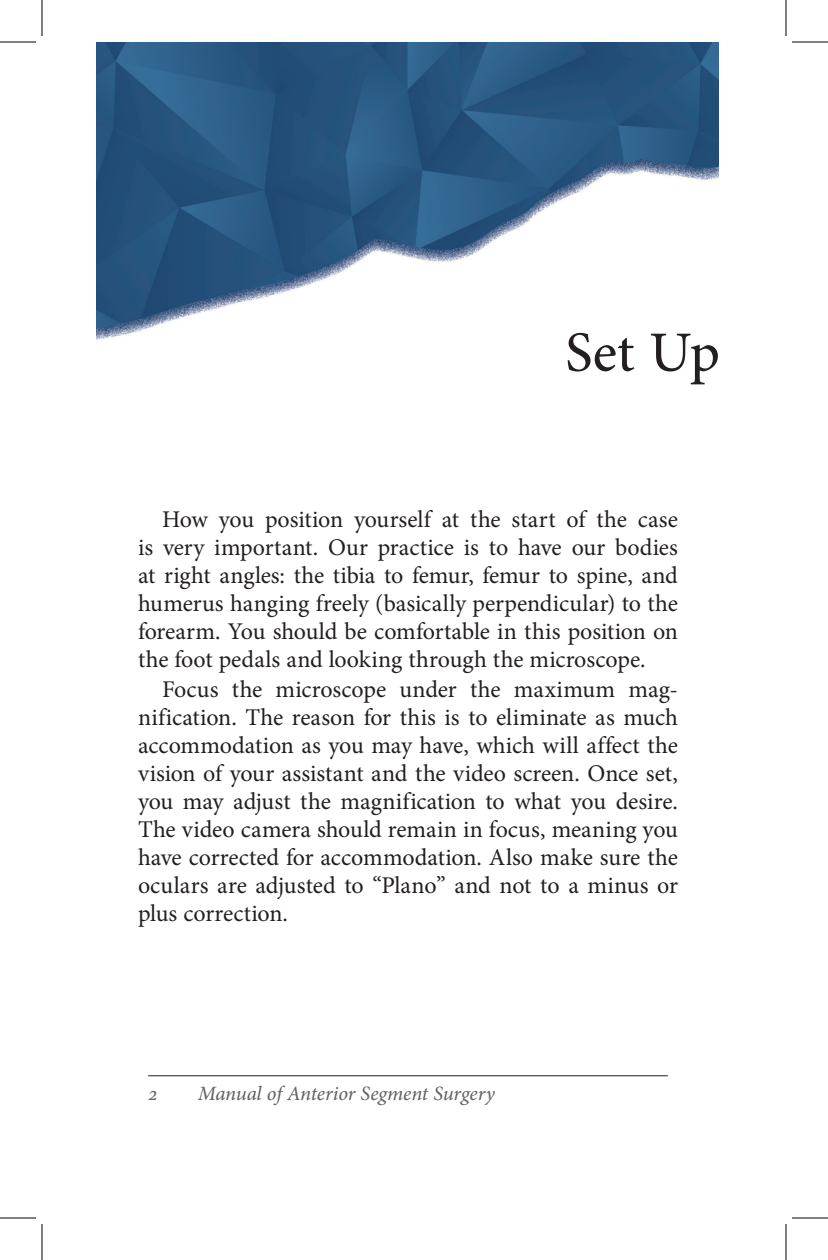
<style>
.page{position:relative;width:828px;height:1260px;background:#fff}
.page>*{position:absolute;margin:0;border:0;box-sizing:border-box;transform-origin:0 0}
.t1{font:56px "Adobe Hebrew";color:#231f20}
.t2{font:24px/28px "Minion Pro";color:#231f20;text-align:justify}
.t3{font:italic 20px "Adobe Hebrew";letter-spacing:-.01em;color:#636366}
</style>
<div class="page">
<hr style="left:148px;top:1075px;width:520px;height:1px;background:#231f20">
<img style="left:96px;top:42px;width:623px;height:298px">
<hr style="left:0;top:42px;width:36px;height:1px;background:#000">
<hr style="left:792px;top:42px;width:36px;height:1px;background:#000">
<hr style="left:0;top:1218px;width:36px;height:1px;background:#000">
<hr style="left:792px;top:1218px;width:36px;height:1px;background:#000">
<hr style="left:42px;top:0;width:1px;height:36px;background:#000">
<hr style="left:42px;top:1224px;width:1px;height:36px;background:#000">
<hr style="left:786px;top:0;width:1px;height:36px;background:#000">
<hr style="left:786px;top:1224px;width:1px;height:36px;background:#000">
<h1 class="t1" style="left:565px;top:330px;width:156px">Set Up</h1>
<p class="t2" style="left:138px;top:508px;width:542px;text-indent:24px">How you position yourself at the start of the case is very important. Our practice is to have our bodies at right angles: the tibia to femur, femur to spine, and humerus hanging freely (basically perpendicular) to the forearm. You should be comfortable in this position on the foot pedals and looking through the microscope.</p>
<p class="t2" style="left:138px;top:678px;width:542px;text-indent:24px">Focus the microscope under the maximum mag&shy;nification. The reason for this is to eliminate as much accommodation as you may have, which will affect the vision of your assistant and the video screen. Once set, you may adjust the magnification to what you desire.<br>The video camera should remain in focus, meaning you have corrected for accommodation. Also make sure the oculars are adjusted to “Plano” and not to a minus or plus correction.</p>
<p class="t3" style="left:148px;top:1086px;width:11px">2</p>
<p class="t3" style="left:198px;top:1086px;width:299px">Manual of Anterior Segment Surgery</p>
</div>
